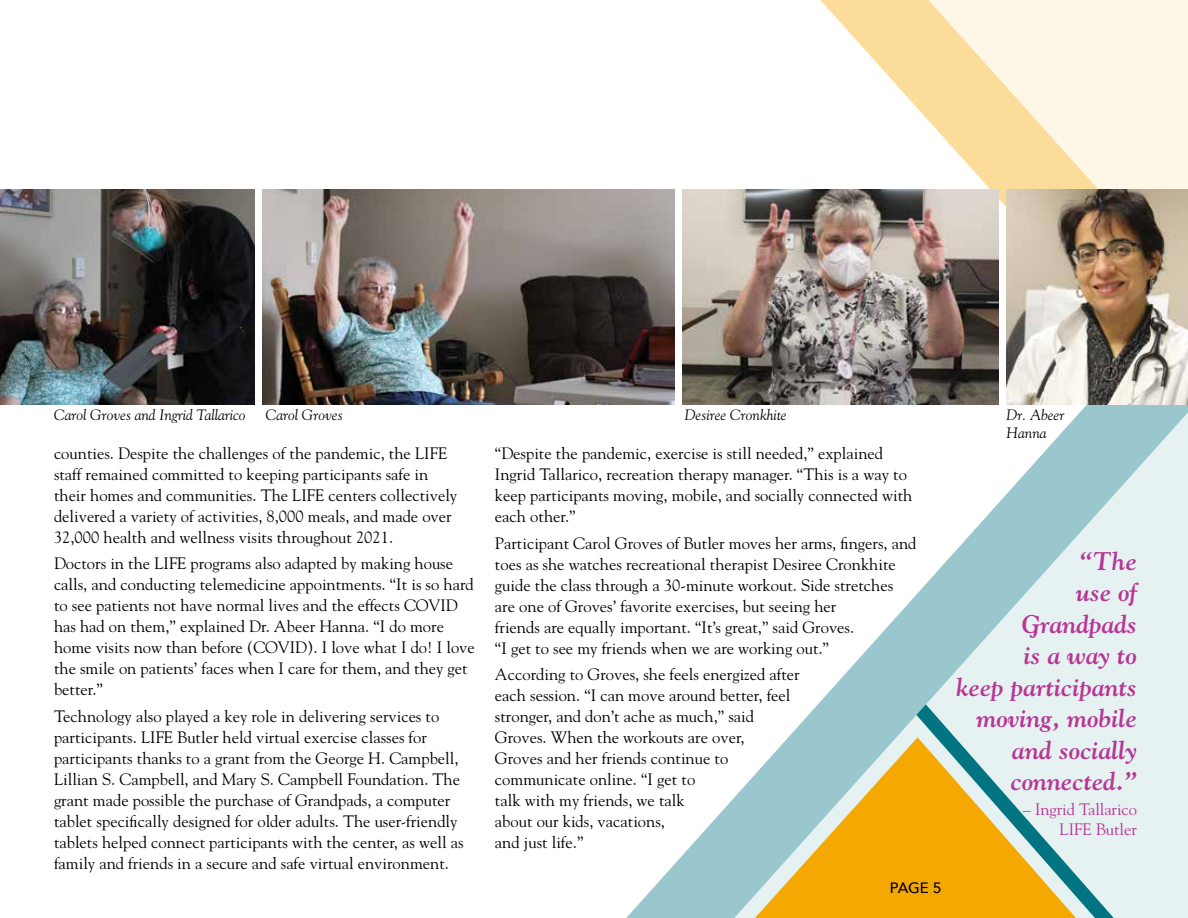
<style>
.page{position:relative;width:1188px;height:918px;background:#fff}
.page>*{position:absolute;margin:0;border:0;box-sizing:border-box;transform-origin:0 0}
.t1{font:25.5px/31.5px "Goudy Bold Italic Os F";letter-spacing:-.005em;color:#b83694;text-align:right}
.t2{font:16.5px/21px "Goudy";color:#000}
.t3{font:16.5px/19.5px "Goudy";letter-spacing:-.005em;color:#b83694;text-align:right}
.t4{font:italic 15px/18px "Goudy";color:#000}
.t5{font:500 15px "Avenir Next";color:#000}
</style>
<div class="page">
<svg style="left:820px;top:0;width:368px;height:276px;fill:#fef6e6"></svg>
<svg style="left:626px;top:276px;width:562px;height:642px"></svg>
<svg style="left:741px;top:737px;width:348px;height:181px;background:#d3c176"></svg>
<img style="left:262px;top:189px;width:413px;height:216px">
<img style="left:682px;top:189px;width:317px;height:216px">
<img style="left:1007px;top:189px;width:181px;height:216px">
<img style="left:0;top:189px;width:255px;height:216px">
<p class="t4" style="left:54px;top:405px;width:193px">Carol Groves and Ingrid Tallarico</p>
<p class="t4" style="left:266px;top:405px;width:79px">Carol Groves</p>
<p class="t4" style="left:685px;top:405px;width:104px">Desiree Cronkhite</p>
<p class="t4" style="left:1007px;top:405px;width:59px">Dr. Abeer<br>Hanna</p>
<p class="t2" style="left:54px;top:442px;width:405px">counties. Despite the challenges of the pandemic, the LIFE staff remained committed to keeping participants safe in their homes and communities. The LIFE centers collectively delivered a variety of activities, 8,000 meals, and made over 32,000 health and wellness visits throughout 2021.</p>
<p class="t2" style="left:54px;top:553px;width:422px">Doctors in the LIFE programs also adapted by making house calls, and conducting telemedicine appointments. “It is so hard to see patients not have normal lives and the effects COVID has had on them,” explained Dr. Abeer Hanna. “I do more home visits now than before (COVID). I love what I do! I love the smile on patients’ faces when I care for them, and they get better.”</p>
<p class="t2" style="left:54px;top:705px;width:411px">Technology also played a key role in delivering services to participants. LIFE Butler held virtual exercise classes for participants thanks to a grant from the George H. Campbell, Lillian S. Campbell, and Mary S. Campbell Foundation. The grant made possible the purchase of Grandpads, a computer tablet specifically designed for older adults. The user-friendly tablets helped connect participants with the center, as well as family and friends in a secure and safe virtual environment.</p>
<p class="t2" style="left:495px;top:442px;width:419px">“Despite the pandemic, exercise is still needed,” explained Ingrid Tallarico, recreation therapy manager. “This is a way to keep participants moving, mobile, and socially connected with each other.”</p>
<p class="t2" style="left:495px;top:532px;width:423px">Participant Carol Groves of Butler moves her arms, fingers, and toes as she watches recreational therapist Desiree Cronkhite guide the class through a 30-minute workout. Side stretches are one of Groves’ favorite exercises, but seeing her<br>friends are equally important. “It’s great,” said Groves.<br>“I get to see my friends when we are working out.”</p>
<p class="t2" style="left:495px;top:663px;width:306px">According to Groves, she feels energized after each session. “I can move around better, feel stronger, and don’t ache as much,” said Groves. When the workouts are over,<br>Groves and her friends continue to communicate online. “I get to<br>talk with my friends, we talk<br>about our kids, vacations,<br>and just life.”</p>
<p class="t5" style="left:890px;top:875px;width:53px">PAGE 5</p>
<h1 class="t1" style="left:956px;top:545px;width:182px">“The<br>use of<br>Grandpads<br>is a way to<br>keep participants moving, mobile and socially connected.”</h1>
<p class="t3" style="left:1023px;top:799px;width:116px">– Ingrid Tallarico<br>LIFE Butler</p>
</div>
